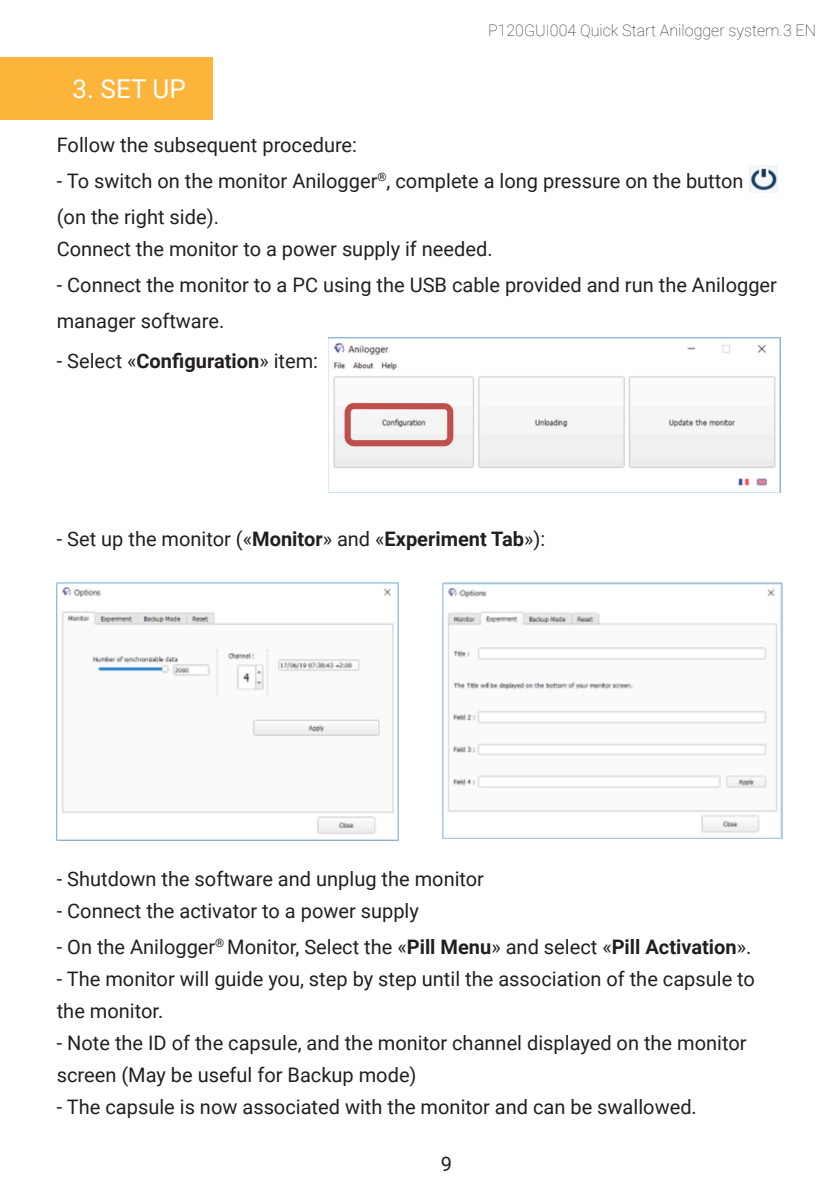
<style>
.page{position:relative;width:840px;height:1191px;background:#fff}
.page>*{position:absolute;margin:0;border:0;box-sizing:border-box;transform-origin:0 0}
.t1{font:26px "Roboto";color:#fff}
.t2{font:20px/36px "Roboto";color:#231f20}
.t3{font:100 16px "Roboto";color:#231f20}
.s1{font-weight:700}
</style>
<div class="page">
<div style="left:0;top:57px;width:213px;height:63px;background:#fcb43b"></div>
<img style="left:749px;top:166px;width:28px;height:26px">
<img style="left:328px;top:337px;width:452px;height:156px">
<img style="left:57px;top:582px;width:341px;height:258px">
<img style="left:442px;top:583px;width:339px;height:256px">
<p class="t3" style="left:488px;top:19px;width:329px">P120GUI004 Quick Start Anilogger system.3 EN</p>
<p class="t1" style="left:73px;top:71px;width:115px">3. SET UP</p>
<p class="t2" style="left:57px;top:126px;width:302px">Follow the subsequent procedure:</p>
<p class="t2" style="left:57px;top:162px;width:688px">- To switch on the monitor Anilogger<sup>®</sup>, complete a long pressure on the button (on the right side).</p>
<p class="t2" style="left:57px;top:230px;width:437px">Connect the monitor to a power supply if needed.</p>
<p class="t2" style="left:57px;top:266px;width:721px">- Connect the monitor to a PC using the USB cable provided and run the Anilogger manager software.</p>
<p class="t2" style="left:57px;top:342px;width:263px">- Select «<span class="s1">Configuration</span>» item:</p>
<p class="t2" style="left:57px;top:520px;width:489px">- Set up the monitor («<span class="s1">Monitor</span>» and «<span class="s1">Experiment Tab</span>»):</p>
<p class="t2" style="left:57px;top:859px;width:428px">- Shutdown the software and unplug the monitor</p>
<p class="t2" style="left:57px;top:891px;width:363px">- Connect the activator to a power supply</p>
<p class="t2" style="left:57px;top:927px;width:695px">- On the Anilogger<sup>®</sup> Monitor, Select the «<span class="s1">Pill Menu</span>» and select «<span class="s1">Pill Activation</span>».</p>
<p class="t2" style="left:57px;top:961px;width:699px;line-height:32px">- The monitor will guide you, step by step until the association of the capsule to the monitor.</p>
<p class="t2" style="left:57px;top:1025px;width:691px;line-height:32px">- Note the ID of the capsule, and the monitor channel displayed on the monitor screen (May be useful for Backup mode)</p>
<p class="t2" style="left:57px;top:1087px;width:641px">- The capsule is now associated with the monitor and can be swallowed.</p>
<p class="t2" style="left:440px;top:1145px;width:13px">9</p>
</div>
